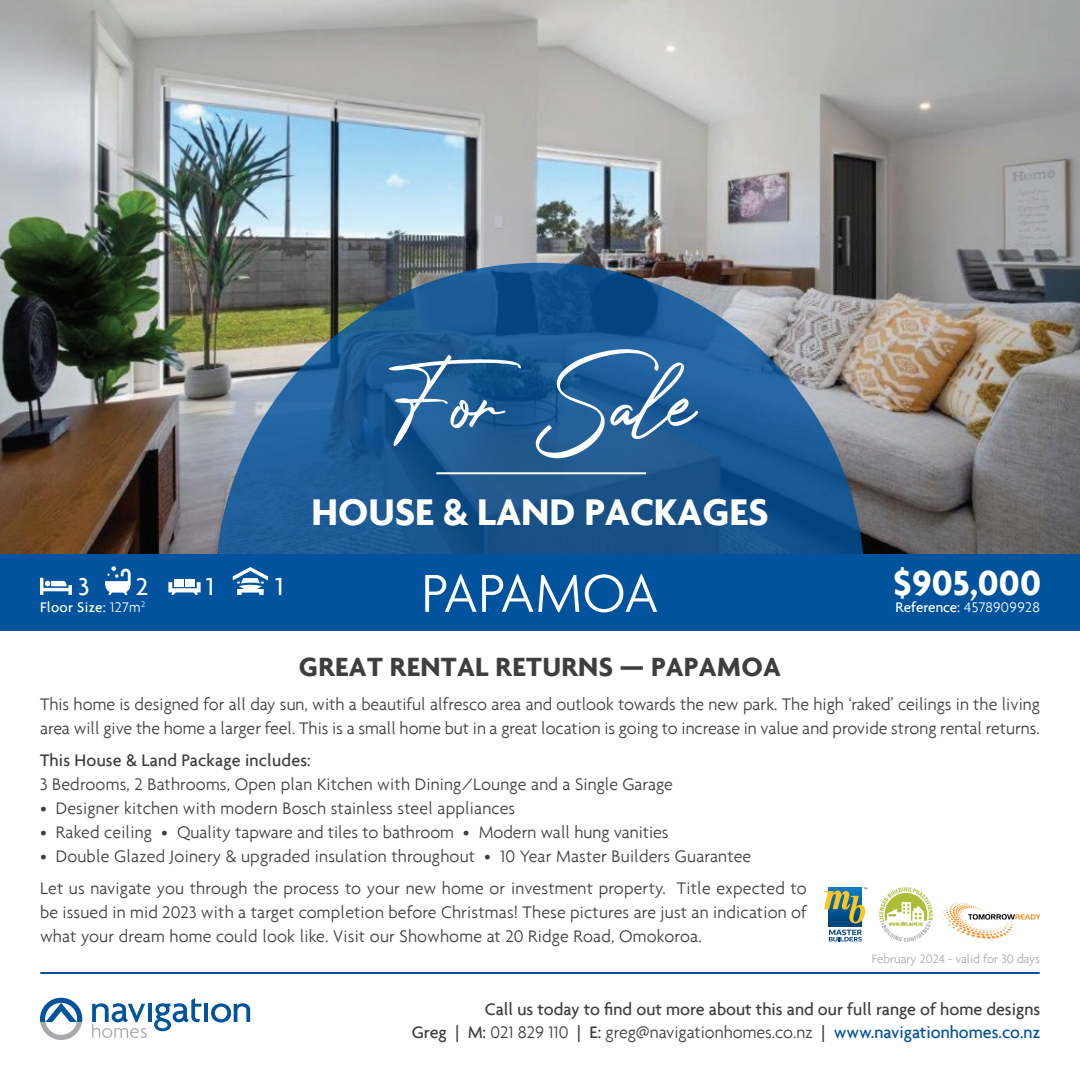
<style>
.page{position:relative;width:1080px;height:1080px;background:#fff}
.page>*{position:absolute;margin:0;border:0;box-sizing:border-box;transform-origin:0 0}
.t1{font:102.4px "Photograph Signature";color:#fff}
.t2{font:300 57.8px "Agenda";letter-spacing:-.015em;color:#fff}
.t3{font:700 40px "Agenda";color:#fff}
.t4{font:700 37.6px "Agenda";color:#fff}
.t5{font:700 28.4px "Agenda";letter-spacing:.01em;color:#3e3e3f}
.t6{font:500 26.1px "Agenda";color:#fff}
.t7{font:300 18px/24px "Agenda";letter-spacing:.01em;color:#3e3e3f}
.t8{font:500 18px/23px "Agenda";color:#3e3e3f;text-align:right}
.t9{font:500 15px "Agenda";color:#fff}
.t10{font:500 15px "Agenda";letter-spacing:.02em;color:#fff}
.t11{font:300 13px "Agenda";color:#a8a9ad}
.s1{font-weight:300}
.s2{color:#01539e}
</style>
<div class="page">
<hr style="left:148px;top:1004px;width:3px;height:18px;background:#01539e">
<svg style="left:154px;top:998px;width:48px;height:33px"></svg>
<hr style="left:204px;top:1004px;width:4px;height:18px;background:#01539e">
<svg style="left:211px;top:1003px;width:39px;height:20px"></svg>
<svg style="left:92px;top:1003px;width:55px;height:35px"></svg>
<svg style="left:40px;top:998px;width:42px;height:42px"></svg>
<hr style="left:41px;top:972px;width:998px;height:2px;background:#01539e">
<img style="left:879px;top:887px;width:54px;height:55px">
<img style="left:940px;top:902px;width:100px;height:37px">
<svg style="left:829px;top:923px;width:32px;height:3px"></svg>
<svg style="left:824px;top:887px;width:43px;height:36px;background:#7f9a84"></svg>
<svg style="left:829px;top:930px;width:33px;height:11px"></svg>
<div style="left:0;top:554px;width:1080px;height:76px;background:#01539e"></div>
<img style="left:0;top:0;width:1080px;height:554px">
<svg style="left:215px;top:263px;width:650px;height:318px;background:#2f628e"></svg>
<hr style="left:436px;top:472px;width:210px;height:2px;background:#fff">
<svg style="left:40px;top:578px;width:32px;height:17px"></svg>
<div style="left:174px;top:579px;width:10px;height:7px;background:#fff"></div>
<div style="left:185px;top:579px;width:10px;height:7px;background:#fff"></div>
<svg style="left:168px;top:582px;width:33px;height:13px"></svg>
<svg style="left:105px;top:566px;width:26px;height:29px"></svg>
<svg style="left:233px;top:567px;width:35px;height:28px"></svg>
<h1 class="t1" style="left:387px;top:311px;width:310px">For Sale</h1>
<h3 class="t3" style="left:312px;top:487px;width:458px">HOUSE &amp; LAND PACKAGES</h3>
<h3 class="t6" style="left:78px;top:571px;width:13px">3</h3>
<h3 class="t6" style="left:136px;top:571px;width:14px">2</h3>
<h3 class="t6" style="left:206px;top:571px;width:10px">1</h3>
<h3 class="t6" style="left:275px;top:571px;width:10px">1</h3>
<p class="t10" style="left:40px;top:598px;width:107px">Floor Size: <span class="s1">127m</span><sup>2</sup></p>
<h2 class="t2" style="left:421px;top:559px;width:239px">PAPAMOA</h2>
<h3 class="t5" style="left:299px;top:649px;width:484px">GREAT RENTAL RETURNS — PAPAMOA</h3>
<h3 class="t4" style="left:894px;top:560px;width:149px">$905,000</h3>
<p class="t9" style="left:896px;top:598px;width:146px">Reference: <span class="s1">4578909928</span></p>
<p class="t7" style="left:40px;top:692px;width:1002px">This home is designed for all day sun, with a beautiful alfresco area and outlook towards the new park. The high ‘raked’ ceilings in the living area will give the home a larger feel. This is a small home but in a great location is going to increase in value and provide strong rental returns.</p>
<p class="t8" style="left:40px;top:748px;width:272px">This House &amp; Land Package includes:</p>
<p class="t7" style="left:40px;top:772px;width:634px">3 Bedrooms, 2 Bathrooms, Open plan Kitchen with Dining/Lounge and a Single Garage</p>
<p class="t7" style="left:40px;top:796px;width:477px">• Designer kitchen with modern Bosch stainless steel appliances</p>
<p class="t7" style="left:40px;top:820px;width:630px">• Raked ceiling • Quality tapware and tiles to bathroom • Modern wall hung vanities</p>
<p class="t7" style="left:40px;top:840px;width:768px;line-height:32px">• Double Glazed Joinery &amp; upgraded insulation throughout • 10 Year Master Builders Guarantee<br>Let us navigate you through the process to your new home or investment property. Title expected to</p>
<p class="t7" style="left:40px;top:900px;width:768px">be issued in mid 2023 with a target completion before Christmas! These pictures are just an indication of what your dream home could look like. Visit our Showhome at 20 Ridge Road, Omokoroa.</p>
<p class="t11" style="left:872px;top:951px;width:170px">February 2024 - valid for 30 days</p>
<p class="t8" style="left:412px;top:997px;width:630px">Call us today to find out more about this and our full range of home designs<br>Greg | M: <span class="s1">021 829 110</span> | E: <span class="s1">greg@navigationhomes.co.nz</span> | <span class="s2">www.navigationhomes.co.nz</span></p>
</div>
